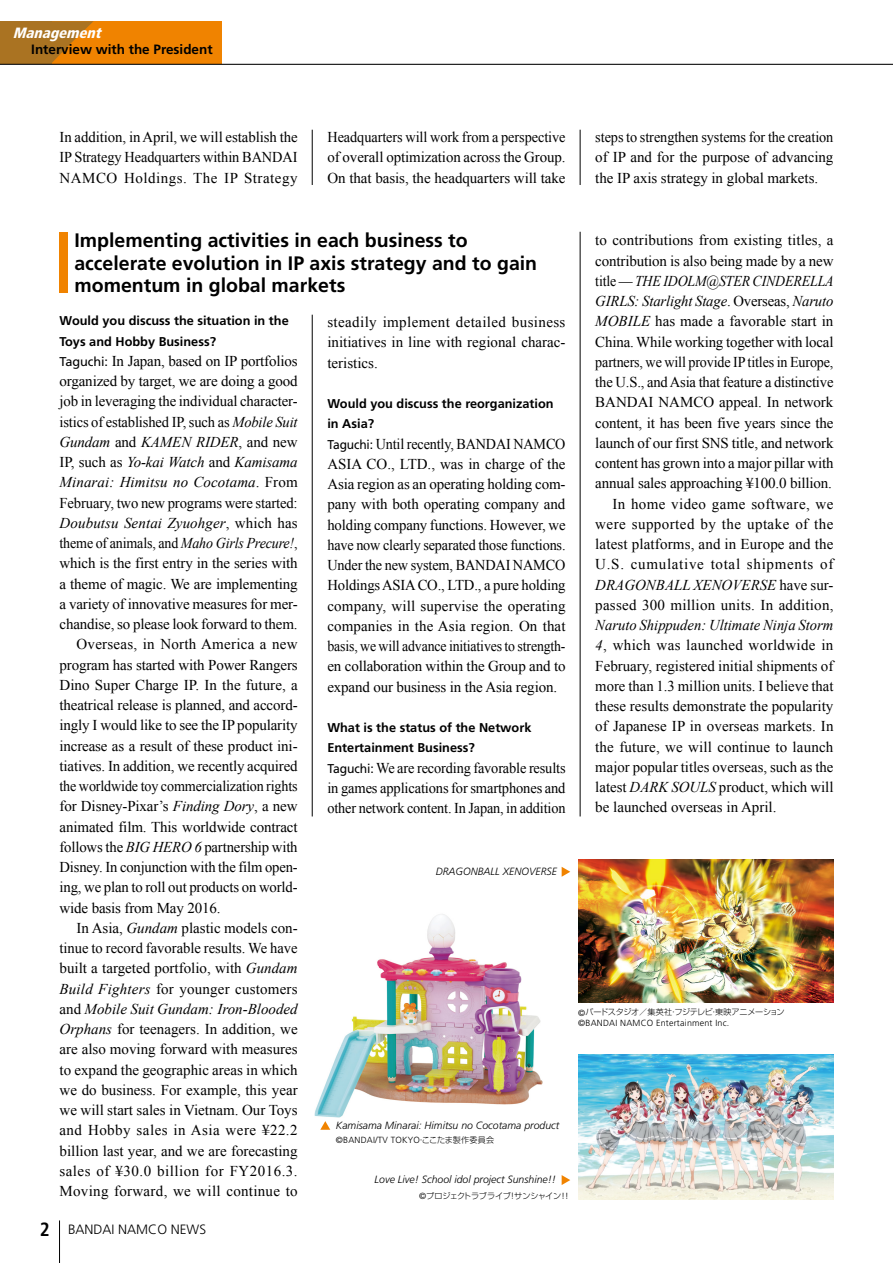
<style>
.page{position:relative;width:893px;height:1263px;background:#fff}
.page>*{position:absolute;margin:0;border:0;box-sizing:border-box;transform-origin:0 0}
._02-見出し02{font:700 19.5px/22.5px "Frutiger LT Std";color:#000}
.本文{font:15px/20.2px "Times New Roman";letter-spacing:-.01em;color:#000;text-align:justify}
.本文-2{font:15px/20.2px "Times New Roman";letter-spacing:-.01em;color:#000;text-align:justify;scale:.94 1}
._03-本文_10_13_5{font:15px/20.2px "Times New Roman";letter-spacing:-.005em;color:#000;text-align:justify;scale:.95 1}
.本文-3{font:15px/20.2px "Times New Roman";letter-spacing:-.01em;color:#000;text-align:justify;scale:.96 1}
._03-本文_10_13_5-2{font:15px/20.2px "Times New Roman";letter-spacing:-.005em;color:#000;text-align:justify}
.本文-4{font:italic 900 condensed 14.85px "Frutiger LT Std";color:#fff}
.本文-5{font:700 13.5px "Frutiger LT Std";color:#000}
.t1{font:300 13.5px "Frutiger LT Std";color:#000}
._02-見出し_Q{font:700 12.75px/20.2px "Frutiger LT Std";color:#000}
._05-キャプション{font:italic 300 10.5px "Frutiger LT Std";color:#000}
._05-キャプション___C{font:300 8.85px "Frutiger LT Std";letter-spacing:.025em;color:#000}
._05-キャプション___C-2{font:300 8.1px "Shin Go Pr 6 N";letter-spacing:-.04em;color:#000}
.s1{font-family:"Frutiger LT Std";font-size:12.75px}
.s2{font-style:italic}
.s3{font-weight:700;font-stretch:condensed;font-size:19.2px}
.s4{font-family:"Shin Go Pr 6 N";font-size:8.1px}
.s5{font-family:"Frutiger LT Std";font-size:8.85px}
</style>
<div class="page">
<hr style="left:59px;top:1220px;width:1px;height:43px;background:#000">
<hr style="left:312px;top:315px;width:1px;height:501px;background:#000">
<hr style="left:580px;top:232px;width:1px;height:584px;background:#000">
<hr style="left:312px;top:130px;width:1px;height:55px;background:#000">
<hr style="left:580px;top:130px;width:1px;height:55px;background:#000">
<div style="left:51px;top:21px;width:170px;height:43px;background:#f08300"></div>
<div style="left:0;top:21px;width:51px;height:43px;background:#aa7322"></div>
<svg style="left:51px;top:21px;width:43px;height:43px"></svg>
<hr style="left:0;top:64px;width:893px;height:1px;background:#000">
<img style="left:314px;top:914px;width:229px;height:204px">
<img style="left:578px;top:1054px;width:255px;height:145px">
<svg style="left:562px;top:1175px;width:8px;height:10px"></svg>
<img style="left:578px;top:859px;width:255px;height:143px">
<svg style="left:562px;top:867px;width:8px;height:10px"></svg>
<svg style="left:320px;top:1121px;width:10px;height:9px"></svg>
<div style="left:60px;top:232px;width:8px;height:60px;background:#f08300"></div>
<p class="本文-4" style="left:13px;top:24px;width:94px">Management</p>
<p class="本文-5" style="left:31px;top:41px;width:183px">Interview with the President</p>
<p class="_03-本文_10_13_5-2" style="left:60px;top:127px;width:240px">In addition, in April, we will establish the IP Strategy Headquarters within BANDAI NAMCO Holdings. The IP Strategy</p>
<p class="_03-本文_10_13_5" style="left:327px;top:127px;width:252px">Headquarters will work from a perspective of overall optimization across the Group.<br>On that basis, the headquarters will take</p>
<p class="_03-本文_10_13_5" style="left:595px;top:127px;width:252px">steps to strengthen systems for the creation of IP and for the purpose of advancing the IP axis strategy in global markets.</p>
<p class="_02-見出し02" style="left:74px;top:229px;width:464px">Implementing activities in each business to accelerate evolution in IP axis strategy and to gain momentum in global markets</p>
<p class="_02-見出し_Q" style="left:60px;top:311px;width:231px">Would you discuss the situation in the<br>Toys and Hobby Business?</p>
<p class="本文" style="left:60px;top:350px;width:240px"><span class="s1">Taguchi:</span> In Japan, based on IP portfolios organized by target, we are doing a good job in leveraging the individual character&shy;istics of established IP, such as <span class="s2">Mobile Suit Gundam</span> and <span class="s2">KAMEN RIDER</span>, and new IP, such as <span class="s2">Yo-kai Watch</span> and <span class="s2">Kamisama Minarai: Himitsu no Cocotama</span>. From February, two new programs were started:<br><span class="s2">Doubutsu Sentai Zyuohger</span>, which has theme of animals, and <span class="s2">Maho Girls Precure!</span>, which is the first entry in the series with a theme of magic. We are implementing a variety of innovative measures for mer&shy;chandise, so please look forward to them.</p>
<p class="本文" style="left:60px;top:634px;width:240px;text-indent:17px">Overseas, in North America a new program has started with Power Rangers Dino Super Charge IP. In the future, a theatrical release is planned, and accord&shy;ingly I would like to see the IP popularity increase as a result of these product ini&shy;tiatives. In addition, we recently acquired the worldwide toy commercialization rights for Disney-Pixar’s <span class="s2">Finding Dory</span>, a new animated film. This worldwide contract follows the <span class="s2">BIG HERO 6</span> partnership with Disney. In conjunction with the film open&shy;ing, we plan to roll out products on world&shy;wide basis from May 2016.</p>
<p class="本文" style="left:60px;top:917px;width:240px;text-indent:17px">In Asia, <span class="s2">Gundam</span> plastic models con&shy;tinue to record favorable results. We have built a targeted portfolio, with <span class="s2">Gundam Build Fighters</span> for younger customers and <span class="s2">Mobile Suit Gundam: Iron-Blooded Orphans</span> for teenagers. In addition, we are also moving forward with measures to expand the geographic areas in which we do business. For example, this year we will start sales in Vietnam. Our Toys and Hobby sales in Asia were ¥22.2 billion last year, and we are forecasting sales of ¥30.0 billion for FY2016.3.<br>Moving forward, we will continue to</p>
<p class="t1" style="left:40px;top:1221px;width:168px"><span class="s3">2</span> BANDAI NAMCO NEWS</p>
<p class="本文" style="left:327px;top:312px;width:240px">steadily implement detailed business initiatives in line with regional charac&shy;teristics.</p>
<p class="_02-見出し_Q" style="left:327px;top:394px;width:228px">Would you discuss the reorganization in Asia?</p>
<p class="本文-2" style="left:327px;top:433px;width:255px"><span class="s1">Taguchi:</span> Until recently, BANDAI NAMCO ASIA CO., LTD., was in charge of the Asia region as an operating holding com&shy;pany with both operating company and holding company functions. However, we have now clearly separated those functions.<br>Under the new system, BANDAI NAMCO Holdings ASIA CO., LTD., a pure holding company, will supervise the operating companies in the Asia region. On that basis, we will advance initiatives to strength&shy;en collaboration within the Group and to expand our business in the Asia region.</p>
<p class="_02-見出し_Q" style="left:327px;top:718px;width:206px">What is the status of the Network<br>Entertainment Business?</p>
<p class="本文-3" style="left:327px;top:757px;width:250px"><span class="s1">Taguchi:</span> We are recording favorable results in games applications for smartphones and other network content. In Japan, in addition</p>
<p class="_05-キャプション" style="left:436px;top:865px;width:123px">DRAGONBALL XENOVERSE</p>
<p class="_05-キャプション" style="left:336px;top:1119px;width:225px">Kamisama Minarai: Himitsu no Cocotama product</p>
<p class="_05-キャプション___C" style="left:336px;top:1135px;width:160px">©BANDAI/TV TOKYO<span class="s4">・ここたま製作委員会</span></p>
<p class="_05-キャプション" style="left:375px;top:1174px;width:183px">Love Live! School idol project Sunshine!!</p>
<p class="_05-キャプション___C-2" style="left:419px;top:1189px;width:151px"><span class="s5">©</span>プロジェクトラブライブ！サンシャイン<span class="s5">!!</span></p>
<p class="本文" style="left:595px;top:230px;width:240px">to contributions from existing titles, a contribution is also being made by a new title — <span class="s2">THE IDOLM@STER CINDERELLA GIRLS: Starlight Stage</span>. Overseas, <span class="s2">Naruto MOBILE</span> has made a favorable start in China. While working together with local partners, we will provide IP titles in Europe, the U.S., and Asia that feature a distinctive BANDAI NAMCO appeal. In network content, it has been five years since the launch of our first SNS title, and network content has grown into a major pillar with annual sales approaching ¥100.0 billion.</p>
<p class="本文" style="left:595px;top:493px;width:240px;text-indent:17px">In home video game software, we were supported by the uptake of the latest platforms, and in Europe and the U.S. cumulative total shipments of <span class="s2">DRAGONBALL XENOVERSE</span> have sur&shy;passed 300 million units. In addition, <span class="s2">Naruto Shippuden: Ultimate Ninja Storm 4</span>, which was launched worldwide in February, registered initial shipments of more than 1.3 million units. I believe that these results demonstrate the popularity of Japanese IP in overseas markets. In the future, we will continue to launch major popular titles overseas, such as the latest <span class="s2">DARK SOULS</span> product, which will be launched overseas in April.</p>
<p class="_05-キャプション___C-2" style="left:578px;top:1006px;width:208px"><span class="s5">©</span>バードスタジオ／集英社・フジテレビ・東映アニメーション</p>
<p class="_05-キャプション___C" style="left:578px;top:1018px;width:153px">©BANDAI NAMCO Entertainment Inc.</p>
</div>
